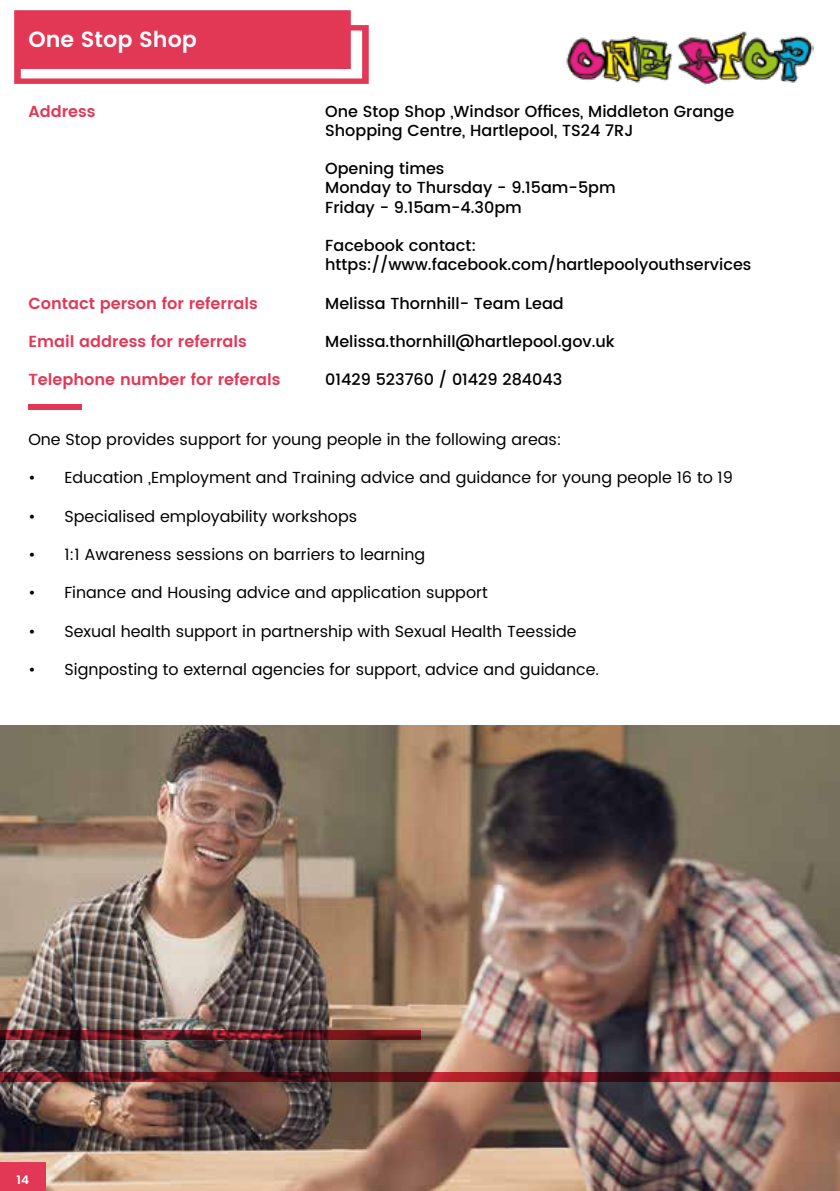
<style>
.page{position:relative;width:840px;height:1191px;background:#fff}
.page>*{position:absolute;margin:0;border:0;box-sizing:border-box;transform-origin:0 0}
.t1{font:600 22px "Poppins";color:#fff}
.t2{font:16px "Poppins";color:#000}
.t3{font:500 16px/19.2px "Poppins";color:#000}
.t4{font:600 16px "Poppins";color:#e23755}
.t5{font:600 12px "Poppins";color:#fff}
</style>
<div class="page">
<svg style="left:14px;top:10px;width:354px;height:74px;background:#e6546e"></svg>
<img style="left:0;top:726px;width:839px;height:465px">
<div style="left:28px;top:404px;width:53px;height:6px;background:#e23755"></div>
<img style="left:566px;top:31px;width:247px;height:54px">
<svg style="left:0;top:1030px;width:420px;height:9px;background:#681620"></svg>
<svg style="left:0;top:1072px;width:839px;height:9px;background:#71151e"></svg>
<div style="left:0;top:1162px;width:45px;height:29px;background:#e23755"></div>
<h1 class="t1" style="left:28px;top:23px;width:170px">One Stop Shop</h1>
<p class="t4" style="left:28px;top:99px;width:69px">Address</p>
<p class="t4" style="left:28px;top:291px;width:231px">Contact person for referrals</p>
<p class="t4" style="left:28px;top:329px;width:220px">Email address for referrals</p>
<p class="t4" style="left:28px;top:368px;width:253px">Telephone number for referals</p>
<p class="t3" style="left:325px;top:102px;width:410px">One Stop Shop ,Windsor Offices, Middleton Grange<br>Shopping Centre, Hartlepool, TS24 7RJ</p>
<p class="t3" style="left:325px;top:159px;width:292px">Opening times<br>Monday to Thursday - 9.15am-5pm<br>Friday - 9.15am-4.30pm</p>
<p class="t3" style="left:325px;top:236px;width:427px">Facebook contact: https://www.facebook.com/hartlepoolyouthservices</p>
<p class="t3" style="left:325px;top:294px;width:240px">Melissa Thornhill- Team Lead</p>
<p class="t3" style="left:325px;top:332px;width:291px">Melissa.thornhill@hartlepool.gov.uk</p>
<p class="t3" style="left:325px;top:370px;width:238px">01429 523760 / 01429 284043</p>
<p class="t2" style="left:28px;top:427px;width:534px">One Stop provides support for young people in the following areas:</p>
<p class="t2" style="left:28px;top:466px;width:705px">• Education ,Employment and Training advice and guidance for young people 16 to 19</p>
<p class="t2" style="left:28px;top:504px;width:330px">• Specialised employability workshops</p>
<p class="t2" style="left:28px;top:543px;width:398px">• 1:1 Awareness sessions on barriers to learning</p>
<p class="t2" style="left:28px;top:581px;width:460px">• Finance and Housing advice and application support</p>
<p class="t2" style="left:28px;top:619px;width:549px">• Sexual health support in partnership with Sexual Health Teesside</p>
<p class="t2" style="left:28px;top:658px;width:572px">• Signposting to external agencies for support, advice and guidance.</p>
<p class="t5" style="left:16px;top:1170px;width:14px">14</p>
</div>
